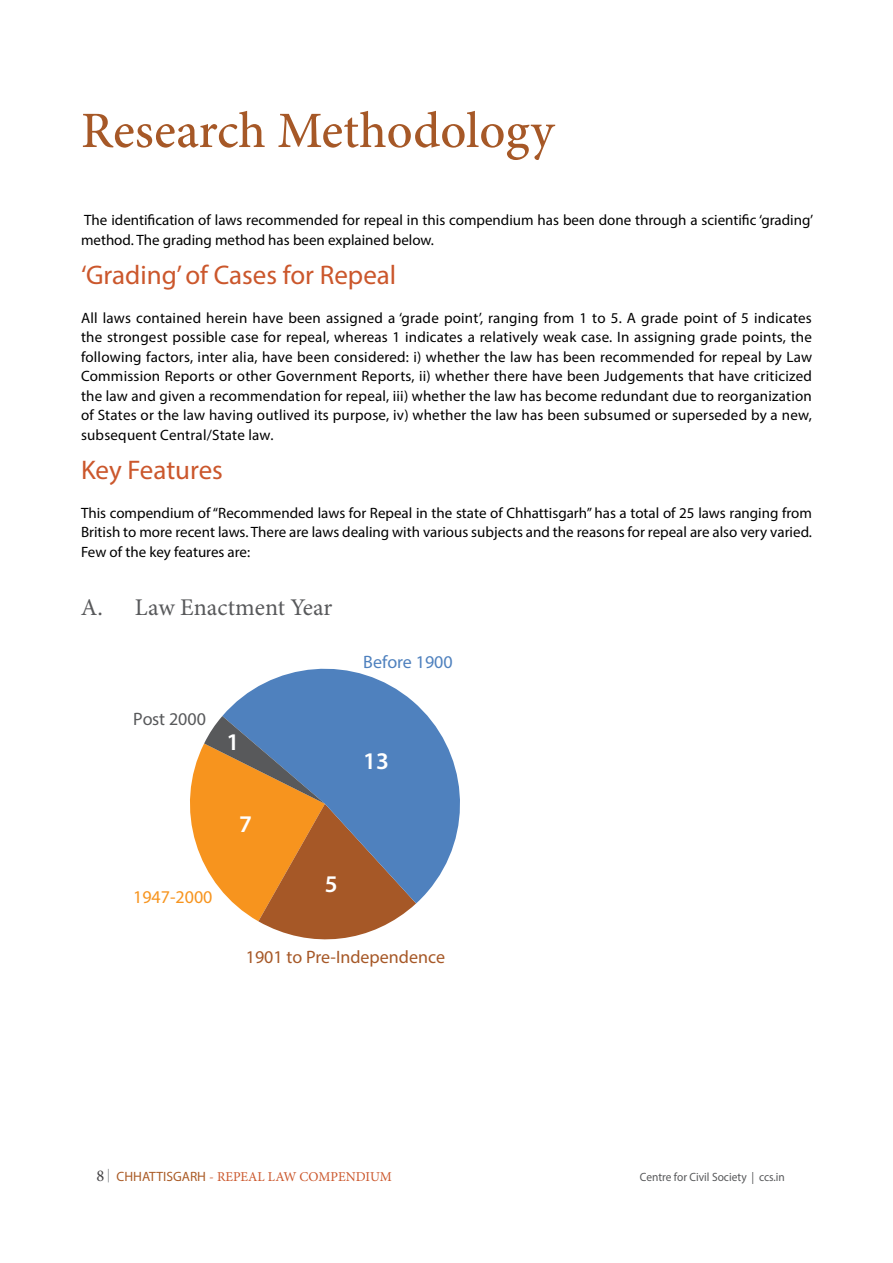
<style>
.page{position:relative;width:893px;height:1263px;background:#fff}
.page>*{position:absolute;margin:0;border:0;box-sizing:border-box;transform-origin:0 0}
.t1{font:500 51px "Minion Pro";letter-spacing:-.005em;color:#a65827}
.t2{font:27px "Myriad Pro";color:#cb572c}
.t3{font:24px "Minion Pro";color:#58595b}
.t4{font:600 24px "Myriad Pro";color:#fff}
.t5{font:18px "Myriad Pro";color:#a65827}
.t6{font:18px "Myriad Pro";color:#4f81be}
.t7{font:18px "Myriad Pro";color:#f7941e}
.t8{font:18px "Myriad Pro";color:#58595b}
.t9{font:15px/19.5px "Myriad Pro";color:#000;text-align:justify}
.t10{font:13.5px "Minion Pro";color:#cb572c}
.t11{font:12px "Myriad Pro";color:#58595b;scale:.95 1}
.s1{font-size:16.5px;color:#414042}
.s2{color:#939598}
.s3{font-family:"Myriad Pro";color:#aa5b26}
</style>
<div class="page">
<svg style="left:222px;top:668px;width:238px;height:235px;fill:#4f81be"></svg>
<svg style="left:190px;top:716px;width:226px;height:224px;background:#a68a73"></svg>
<h1 class="t1" style="left:81px;top:96px;width:475px">Research Methodology</h1>
<p class="t9" style="left:81px;top:210px;width:734px">The identification of laws recommended for repeal in this compendium has been done through a scientific ‘grading’ method. The grading method has been explained below.</p>
<h2 class="t2" style="left:81px;top:258px;width:317px">‘Grading’ of Cases for Repeal</h2>
<p class="t9" style="left:81px;top:307px;width:732px">All laws contained herein have been assigned a ‘grade point’, ranging from 1 to 5. A grade point of 5 indicates the strongest possible case for repeal, whereas 1 indicates a relatively weak case. In assigning grade points, the following factors, inter alia, have been considered: i) whether the law has been recommended for repeal by Law Commission Reports or other Government Reports, ii) whether there have been Judgements that have criticized the law and given a recommendation for repeal, iii) whether the law has become redundant due to reorganization of States or the law having outlived its purpose, iv) whether the law has been subsumed or superseded by a new, subsequent Central/State law.</p>
<h2 class="t2" style="left:81px;top:453px;width:143px">Key Features</h2>
<p class="t9" style="left:81px;top:502px;width:733px">This compendium of “Recommended laws for Repeal in the state of Chhattisgarh” has a total of 25 laws ranging from British to more recent laws. There are laws dealing with various subjects and the reasons for repeal are also very varied.<br>Few of the key features are:</p>
<h3 class="t3" style="left:81px;top:591px;width:253px">A. Law Enactment Year</h3>
<p class="t8" style="left:133px;top:707px;width:74px">Post 2000</p>
<h3 class="t4" style="left:226px;top:727px;width:14px">1</h3>
<p class="t7" style="left:133px;top:886px;width:81px">1947-2000</p>
<h3 class="t4" style="left:239px;top:809px;width:14px">7</h3>
<h3 class="t4" style="left:325px;top:869px;width:14px">5</h3>
<p class="t6" style="left:363px;top:650px;width:91px">Before 1900</p>
<h3 class="t4" style="left:363px;top:745px;width:27px">13</h3>
<p class="t5" style="left:246px;top:945px;width:201px">1901 to Pre-Independence</p>
<p class="t10" style="left:97px;top:1167px;width:297px"><span class="s1">8</span> <span class="s2">|</span> <span class="s3">CHHATTISGARH</span> - REPEAL LAW COMPENDIUM</p>
<p class="t11" style="left:640px;top:1169px;width:154px">Centre for Civil Society | ccs.in</p>
</div>
